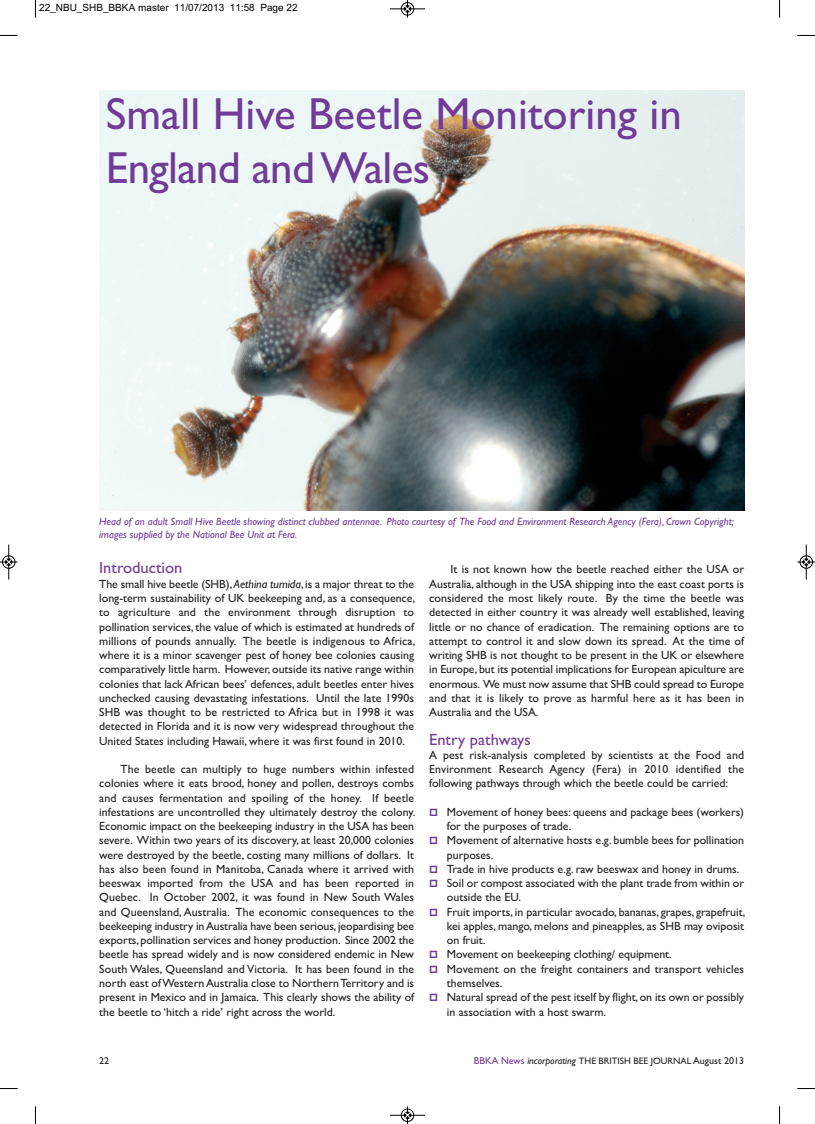
<style>
.page{position:relative;width:815px;height:1124px;background:#fff}
.page>*{position:absolute;margin:0;border:0;box-sizing:border-box;transform-origin:0 0}
.t1{font:45px/54px "Gill Sans";color:#713c98}
.t2{font:16.25px "Gill Sans";color:#713c98}
.t3{font:11.88px/14.2px "Gill Sans";color:#231f20;text-align:justify}
.t4{font:italic 10.62px/12.8px "Gill Sans";color:#713c98}
.t5{font:10px "Arial";color:#000}
.t6{font:10px "Gill Sans";color:#231f20}
.t7{font:9.38px "Gill Sans";color:#231f20}
.s1{font-style:italic}
.s2{font-size:10px;color:#713c98}
.s3{font-style:italic;font-size:10px}
.s4{font-size:10px}
</style>
<div class="page">
<img style="left:99px;top:90px;width:645px;height:420px">
<svg style="left:35px;top:0;width:1px;height:18px"></svg>
<svg style="left:0;top:35px;width:18px;height:1px"></svg>
<svg style="left:779px;top:0;width:1px;height:18px"></svg>
<svg style="left:797px;top:35px;width:18px;height:1px"></svg>
<svg style="left:35px;top:1106px;width:1px;height:17px"></svg>
<svg style="left:0;top:1088px;width:18px;height:1px"></svg>
<svg style="left:779px;top:1106px;width:1px;height:17px"></svg>
<svg style="left:797px;top:1088px;width:18px;height:1px"></svg>
<div style="left:401px;top:2px;width:13px;height:14px;border:1px solid #fff;border-radius:50%"></div>
<hr style="left:390px;top:9px;width:35px;height:1px;background:#000">
<div style="left:401px;top:2px;width:13px;height:13px;border:1px solid #000;border-radius:50%"></div>
<svg style="left:404px;top:0;width:7px;height:18px"></svg>
<hr style="left:390px;top:1114px;width:35px;height:1px;background:#000">
<div style="left:401px;top:1108px;width:13px;height:13px;border:1px solid #000;border-radius:50%"></div>
<svg style="left:404px;top:1106px;width:7px;height:17px"></svg>
<hr style="left:9px;top:544px;width:1px;height:35px;background:#000">
<div style="left:2px;top:555px;width:13px;height:13px;border:1px solid #000;border-radius:50%"></div>
<svg style="left:0;top:558px;width:18px;height:7px"></svg>
<hr style="left:806px;top:544px;width:1px;height:35px;background:#000">
<div style="left:800px;top:555px;width:13px;height:13px;border:1px solid #000;border-radius:50%"></div>
<svg style="left:798px;top:558px;width:17px;height:7px"></svg>
<p class="t5" style="left:39px;top:2px;width:260px">22_NBU_SHB_BBKA master 11/07/2013 11:58 Page 22</p>
<h1 class="t1" style="left:106px;top:86px;width:578px">Small Hive Beetle Monitoring in<br>England andWales</h1>
<p class="t4" style="left:99px;top:515px;width:636px">Head of an adult Small Hive Beetle showing distinct clubbed antennae. Photo courtesy of The Food and Environment Research Agency (Fera), Crown Copyright; images supplied by the National Bee Unit at Fera.</p>
<h2 class="t2" style="left:99px;top:558px;width:85px">Introduction</h2>
<p class="t3" style="left:99px;top:576px;width:318px">The small hive beetle (SHB), <span class="s1">Aethina tumida</span>, is a major threat to the long-term sustainability of UK beekeeping and, as a consequence, to agriculture and the environment through disruption to pollination services,the value of which is estimated at hundreds of millions of pounds annually. The beetle is indigenous to Africa, where it is a minor scavenger pest of honey bee colonies causing comparatively little harm. However, outside its native range within colonies that lack African bees’ defences, adult beetles enter hives unchecked causing devastating infestations. Until the late 1990s SHB was thought to be restricted to Africa but in 1998 it was detected in Florida and it is now very widespread throughout the United States including Hawaii, where it was first found in 2010.</p>
<p class="t3" style="left:99px;top:761px;width:318px;text-indent:21px">The beetle can multiply to huge numbers within infested colonies where it eats brood, honey and pollen, destroys combs and causes fermentation and spoiling of the honey. If beetle infestations are uncontrolled they ultimately destroy the colony.<br>Economic impact on the beekeeping industry in the USA has been severe. Within two years of its discovery, at least 20,000 colonies were destroyed by the beetle, costing many millions of dollars. It has also been found in Manitoba, Canada where it arrived with beeswax imported from the USA and has been reported in Quebec. In October 2002, it was found in New South Wales and Queensland,Australia. The economic consequences to the beekeeping industry inAustralia have been serious, jeopardising bee exports, pollination services and honey production. Since 2002 the beetle has spread widely and is now considered endemic in New South Wales, Queensland and Victoria. It has been found in the north east ofWesternAustralia close to NorthernTerritory and is present in Mexico and in Jamaica. This clearly shows the ability of the beetle to ‘hitch a ride’ right across the world.</p>
<p class="t3" style="left:429px;top:562px;width:316px;text-indent:21px">It is not known how the beetle reached either the USA or Australia, although in the USA shipping into the east coast ports is considered the most likely route. By the time the beetle was detected in either country it was already well established, leaving little or no chance of eradication. The remaining options are to attempt to control it and slow down its spread. At the time of writing SHB is not thought to be present in the UK or elsewhere in Europe, but its potential implications for European apiculture are enormous. We must now assume that SHB could spread to Europe and that it is likely to prove as harmful here as it has been in Australia and the USA.</p>
<h2 class="t2" style="left:429px;top:729px;width:103px">Entry pathways</h2>
<p class="t3" style="left:429px;top:747px;width:316px">A pest risk-analysis completed by scientists at the Food and Environment Research Agency (Fera) in 2010 identified the following pathways through which the beetle could be carried:</p>
<p class="t3" style="left:447px;top:804px;width:300px;text-align:left">Movement of honey bees: queens and package bees (workers) for the purposes of trade.<br>Movement of alternative hosts e.g. bumble bees for pollination purposes.<br>Trade in hive products e.g. raw beeswax and honey in drums.<br>Soil or compost associated with the plant trade from within or outside the EU.<br>Fruit imports, in particular avocado, bananas, grapes, grapefruit, kei apples, mango, melons and pineapples, as SHB may oviposit on fruit.<br>Movement on beekeeping clothing/ equipment.<br>Movement on the freight containers and transport vehicles themselves.<br>Natural spread of the pest itself by flight,on its own or possibly in association with a host swarm.</p>
<p class="t6" style="left:99px;top:1054px;width:11px">22</p>
<p class="t7" style="left:474px;top:1054px;width:272px"><span class="s2">BBKA News</span> <span class="s3">incorporating</span> THE BRITISH BEE JOURNAL <span class="s4">August 2013</span></p>
</div>
